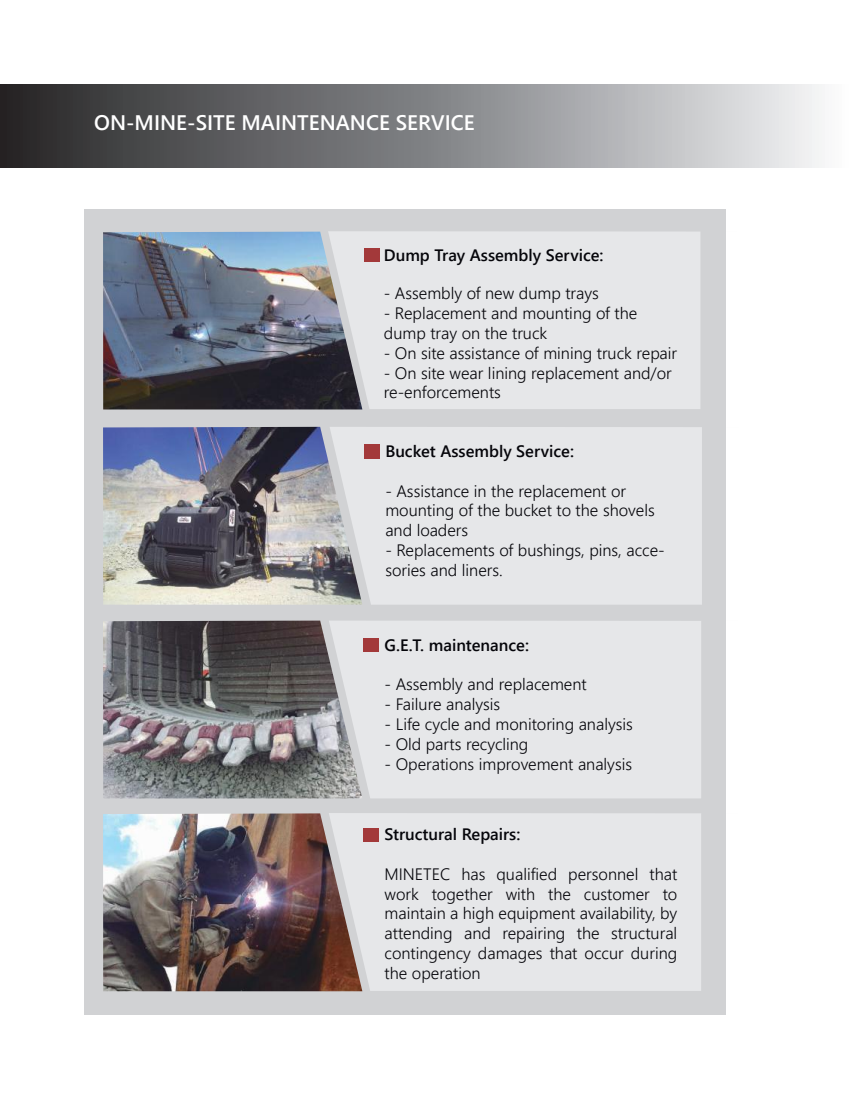
<style>
.page{position:relative;width:851px;height:1106px;background:#fff}
.page>*{position:absolute;margin:0;border:0;box-sizing:border-box;transform-origin:0 0}
.t1{font:600 21px "Segoe UI";color:#fff}
.t2{font:300 16.5px/19.8px "Segoe UI";color:#05050a}
.t3{font:600 16.5px "Segoe UI";color:#05050a}
</style>
<div class="page">
<div style="left:0;top:84px;width:850px;height:84px;background:linear-gradient(to right,#212022,#f1f2f5)"></div>
<div style="left:84px;top:210px;width:641px;height:805px;background:#d1d2d4"></div>
<img style="left:103px;top:232px;width:225px;height:177px">
<svg style="left:362px;top:813px;width:364px;height:177px;background:#e4e5e7"></svg>
<div style="left:363px;top:828px;width:15px;height:13px;background:#a3393a"></div>
<svg style="left:362px;top:620px;width:364px;height:178px;background:#e4e5e7"></svg>
<div style="left:363px;top:638px;width:15px;height:14px;background:#a3393a"></div>
<div style="left:362px;top:427px;width:364px;height:177px;background:#e6e7e9"></div>
<div style="left:364px;top:445px;width:15px;height:13px;background:#a3393a"></div>
<svg style="left:328px;top:231px;width:398px;height:178px;background:#dedfe1"></svg>
<div style="left:364px;top:248px;width:15px;height:14px;background:#a3393a"></div>
<img style="left:103px;top:427px;width:259px;height:177px">
<img style="left:103px;top:620px;width:259px;height:178px">
<img style="left:103px;top:813px;width:259px;height:178px">
<p class="t1" style="left:94px;top:106px;width:382px">ON-MINE-SITE MAINTENANCE SERVICE</p>
<p class="t3" style="left:384px;top:242px;width:221px">Dump Tray Assembly Service:</p>
<p class="t2" style="left:384px;top:283px;width:216px">- Assembly of new dump trays</p>
<p class="t2" style="left:384px;top:303px;width:255px">- Replacement and mounting of the dump tray on the truck</p>
<p class="t2" style="left:384px;top:342px;width:295px">- On site assistance of mining truck repair</p>
<p class="t2" style="left:384px;top:362px;width:289px">- On site wear lining replacement and/or re-enforcements</p>
<p class="t3" style="left:385px;top:438px;width:190px">Bucket Assembly Service:</p>
<p class="t2" style="left:385px;top:480px;width:271px">- Assistance in the replacement or mounting of the bucket to the shovels and loaders</p>
<p class="t2" style="left:385px;top:540px;width:281px">- Replacements of bushings, pins, acce&shy;sories and liners.</p>
<p class="t3" style="left:384px;top:631px;width:146px">G.E.T. maintenance:</p>
<p class="t2" style="left:384px;top:674px;width:204px">- Assembly and replacement</p>
<p class="t2" style="left:384px;top:694px;width:117px">- Failure analysis</p>
<p class="t2" style="left:384px;top:713px;width:250px">- Life cycle and monitoring analysis</p>
<p class="t2" style="left:384px;top:733px;width:145px">- Old parts recycling</p>
<p class="t2" style="left:384px;top:753px;width:249px">- Operations improvement analysis</p>
<p class="t3" style="left:384px;top:821px;width:137px">Structural Repairs:</p>
<p class="t2" style="left:384px;top:863px;width:294px;text-align:justify">MINETEC has qualified personnel that work together with the customer to maintain a high equipment availability, by attending and repairing the structural contingency damages that occur during the operation</p>
</div>
